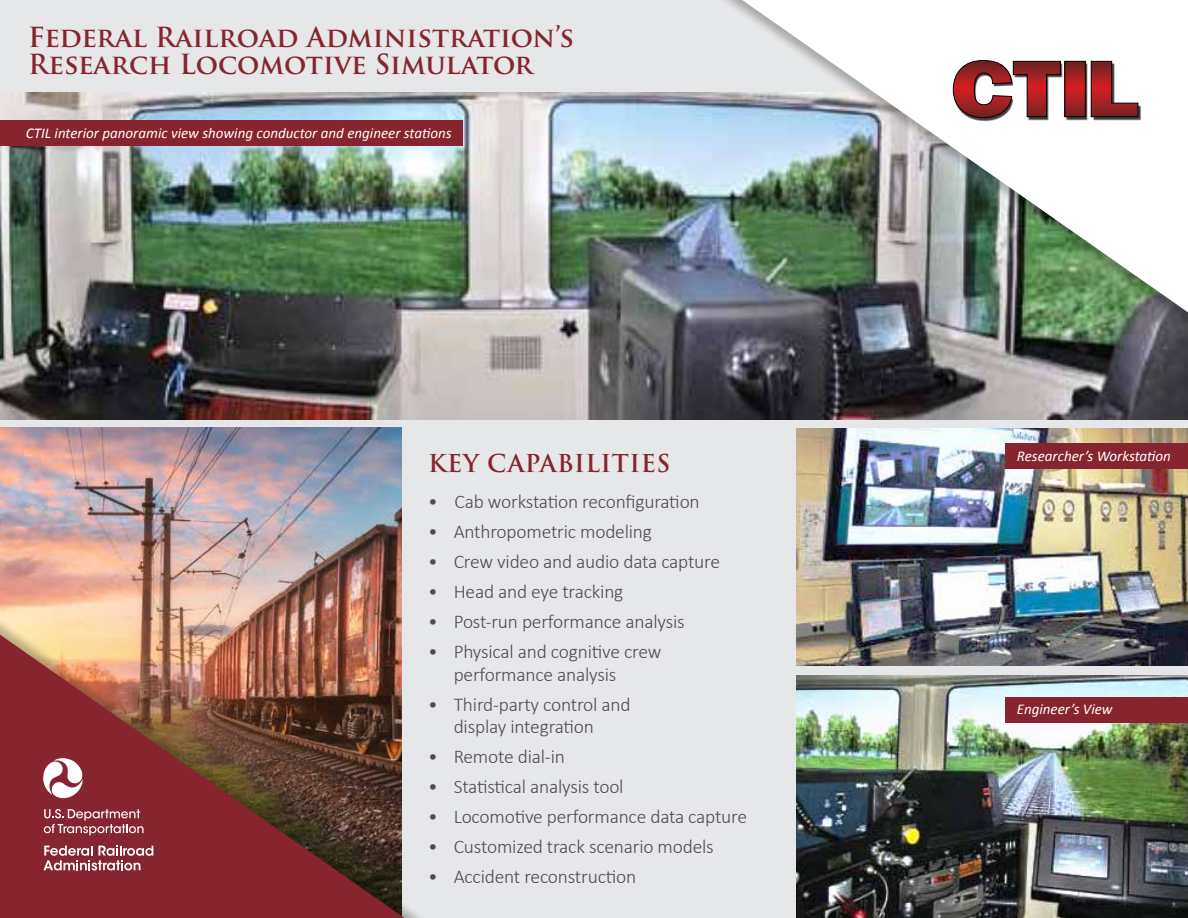
<style>
.page{position:relative;width:1188px;height:918px;background:#e6e7e8}
.page>*{position:absolute;margin:0;border:0;box-sizing:border-box;transform-origin:0 0}
.t1{font:700 27px/27px "Trajan Pro";color:#86242f}
.t2{font:700 24px "Trajan Pro";letter-spacing:.02em;color:#86242f}
.t3{font:300 19.5px/30px "Calibri";letter-spacing:-.01em;color:#4d4d4f}
.t4{font:italic 15px "Calibri";color:#fff}
.t5{font:15px "Calibri Italic 2";color:#fff}
</style>
<div class="page">
<img style="left:0;top:428px;width:402px;height:173px">
<div style="left:0;top:601px;width:473px;height:317px;background:#000;opacity:.27"></div>
<img style="left:0;top:635px;width:404px;height:283px">
<svg style="left:43px;top:758px;width:40px;height:41px;background:#cca2a7"></svg>
<svg style="left:44px;top:809px;width:100px;height:27px;background:#a1555d"></svg>
<svg style="left:43px;top:846px;width:110px;height:24px;background:#ad6a72"></svg>
<img style="left:0;top:93px;width:1188px;height:326px">
<div style="left:699px;top:0;width:489px;height:335px;background:#000;opacity:.27"></div>
<img style="left:742px;top:0;width:446px;height:312px">
<img style="left:944px;top:52px;width:208px;height:80px">
<svg style="left:953px;top:60px;width:108px;height:58px;background:#af7071"></svg>
<svg style="left:1067px;top:63px;width:17px;height:52px"></svg>
<div style="left:1065px;top:61px;width:21px;height:56px;border:1px solid #000"></div>
<svg style="left:1091px;top:61px;width:47px;height:56px;background:#b47374"></svg>
<div style="left:0;top:120px;width:462px;height:26px;background:#86242f"></div>
<img style="left:796px;top:675px;width:392px;height:243px">
<img style="left:796px;top:428px;width:392px;height:237px">
<div style="left:1005px;top:443px;width:183px;height:26px;background:#86242f"></div>
<div style="left:1005px;top:697px;width:183px;height:26px;background:#86242f"></div>
<h2 class="t1" style="left:28px;top:25px;width:548px">Federal Railroad Administration’s<br>Research Locomotive Simulator</h2>
<p class="t4" style="left:26px;top:122px;width:427px">CTIL interior panoramic view showing conductor and engineer stations</p>
<h2 class="t2" style="left:428px;top:449px;width:244px">KEY CAPABILITIES</h2>
<p class="t3" style="left:428px;top:487px;width:273px">• Cab workstation reconfiguration</p>
<p class="t3" style="left:428px;top:517px;width:225px">• Anthropometric modeling</p>
<p class="t3" style="left:428px;top:547px;width:293px">• Crew video and audio data capture</p>
<p class="t3" style="left:454px;top:577px;width:232px;text-indent:-26px">• Head and eye tracking<br>Post-run performance analysis<br>Physical and cognitive crew</p>
<p class="t3" style="left:454px;top:659px;width:164px">performance analysis</p>
<p class="t3" style="left:454px;top:693px;width:178px;line-height:22.5px">Third-party control and display integration</p>
<p class="t3" style="left:454px;top:742px;width:295px">Remote dial-in<br>Statistical analysis tool<br>Locomotive performance data capture<br>Customized track scenario models<br>Accident reconstruction</p>
<p class="t3" style="left:428px;top:607px;width:11px">• •</p>
<p class="t3" style="left:428px;top:689px;width:11px">•</p>
<p class="t3" style="left:428px;top:742px;width:11px;text-align:justify">• • • • •</p>
<p class="t4" style="left:1017px;top:445px;width:156px">Researcher’s Workstation</p>
<p class="t5" style="left:1017px;top:699px;width:97px">Engineer’s View</p>
</div>
